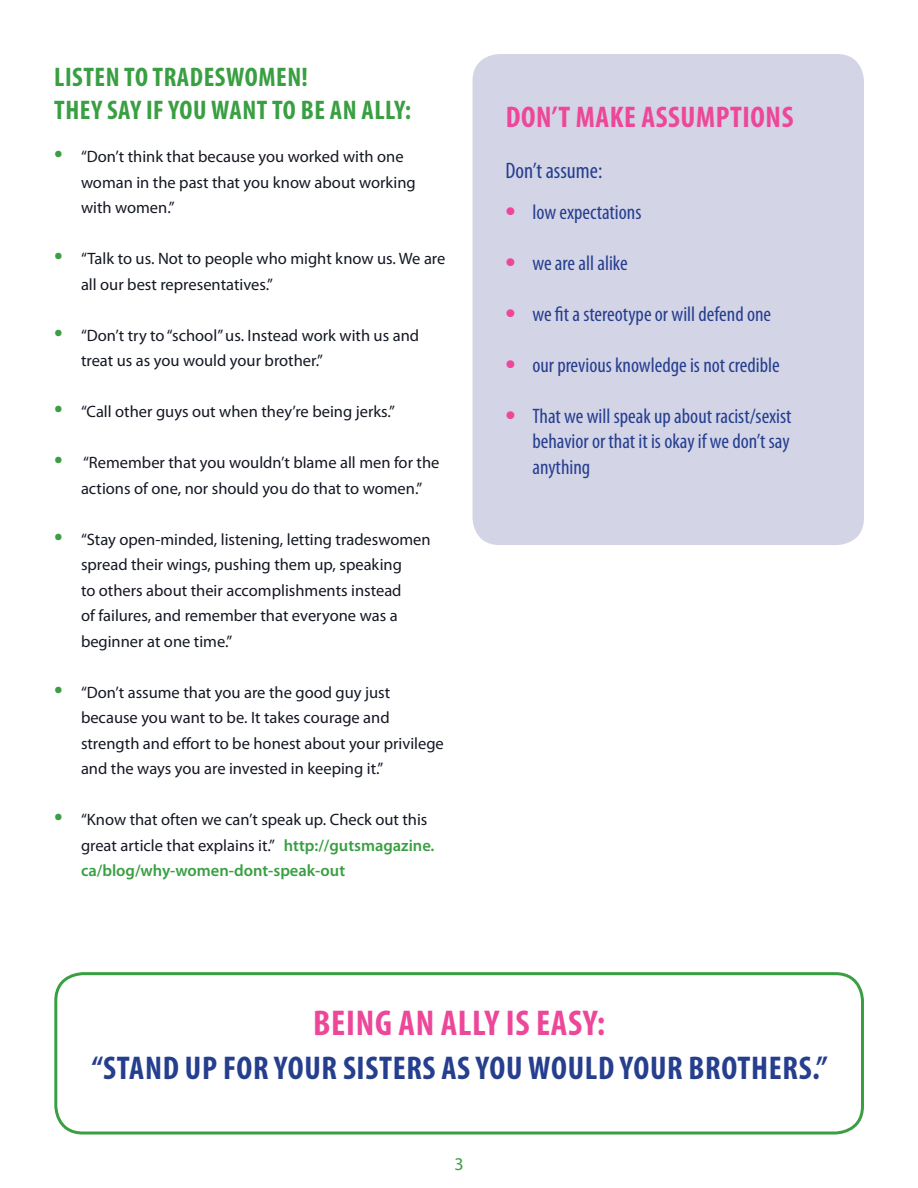
<style>
.page{position:relative;width:918px;height:1188px;background:#fff}
.page>*{position:absolute;margin:0;border:0;box-sizing:border-box;transform-origin:0 0}
.t1{font:700 condensed 36px "Myriad Pro";letter-spacing:.02em;color:#ed4799}
.t2{font:700 condensed 33px "Myriad Pro";letter-spacing:.02em;color:#253f8e}
.t3{font:700 condensed 30px "Myriad Pro";letter-spacing:.02em;color:#ed4799}
.t4{font:700 condensed 27px "Myriad Pro";letter-spacing:.02em;color:#399f42}
.t5{font:condensed 22.5px "Myriad Pro";color:#253f8e}
.t6{font:condensed 21px/25.5px "Myriad Pro";color:#253f8e;text-align:justify}
.t7{font:18px "Myriad Pro";color:#399f42}
.List_Paragraph{font:16.5px/25.5px "Myriad Pro";color:#141823}
.s1{font-weight:700;font-stretch:condensed;font-size:30px;color:#399f42}
.s2{font-weight:600;color:#399f42}
.s3{font-weight:700;font-stretch:normal;font-size:30px;color:#ed4799}
</style>
<div class="page">
<div style="left:54px;top:972px;width:810px;height:163px;border:3px solid #399f42;border-radius:27px"></div>
<div style="left:472px;top:54px;width:392px;height:491px;background:#d4d4e7;border-radius:27px"></div>
<p class="t4" style="left:54px;top:60px;width:255px">LISTEN TO TRADESWOMEN!</p>
<p class="t4" style="left:54px;top:93px;width:358px">THEY SAY IF YOU WANT TO BE AN ALLY:</p>
<p class="List_Paragraph" style="left:81px;top:143px;width:336px;text-indent:-27px"><span class="s1">•</span> “Don’t think that because you worked with one woman in the past that you know about working with women.”</p>
<p class="List_Paragraph" style="left:81px;top:245px;width:366px;text-indent:-27px"><span class="s1">•</span> “Talk to us. Not to people who might know us. We are all our best representatives.”</p>
<p class="List_Paragraph" style="left:81px;top:322px;width:340px;text-indent:-27px"><span class="s1">•</span> “Don’t try to “school” us. Instead work with us and treat us as you would your brother.”</p>
<p class="List_Paragraph" style="left:54px;top:398px;width:342px"><span class="s1">•</span> “Call other guys out when they’re being jerks.”</p>
<p class="List_Paragraph" style="left:81px;top:449px;width:360px;text-indent:-27px"><span class="s1">•</span> “Remember that you wouldn’t blame all men for the actions of one, nor should you do that to women.”</p>
<p class="List_Paragraph" style="left:81px;top:526px;width:351px;text-indent:-27px"><span class="s1">•</span> “Stay open-minded, listening, letting tradeswomen spread their wings, pushing them up, speaking<br>to others about their accomplishments instead<br>of failures, and remember that everyone was a beginner at one time.”</p>
<p class="List_Paragraph" style="left:81px;top:679px;width:364px;text-indent:-27px"><span class="s1">•</span> “Don’t assume that you are the good guy just because you want to be. It takes courage and strength and effort to be honest about your privilege and the ways you are invested in keeping it.”</p>
<p class="List_Paragraph" style="left:81px;top:806px;width:355px;text-indent:-27px"><span class="s1">•</span> “Know that often we can’t speak up. Check out this great article that explains it.” <span class="s2">http://gutsmagazine. ca/blog/why-women-dont-speak-out</span></p>
<p class="t3" style="left:506px;top:99px;width:289px">DON’T MAKE ASSUMPTIONS</p>
<p class="t5" style="left:505px;top:157px;width:98px">Don’t assume:</p>
<p class="t6" style="left:505px;top:199px;width:138px"><span class="s3">•</span> low expectations</p>
<p class="t6" style="left:505px;top:250px;width:124px"><span class="s3">•</span> we are all alike</p>
<p class="t6" style="left:505px;top:301px;width:267px"><span class="s3">•</span> we fit a stereotype or will defend one</p>
<p class="t6" style="left:505px;top:352px;width:276px"><span class="s3">•</span> our previous knowledge is not credible</p>
<p class="t6" style="left:532px;top:403px;width:261px;text-indent:-27px"><span class="s3">•</span> That we will speak up about racist/sexist behavior or that it is okay if we don’t say anything</p>
<p class="t1" style="left:313px;top:1001px;width:294px">BEING AN ALLY IS EASY:</p>
<p class="t2" style="left:92px;top:1047px;width:738px">“STAND UP FOR YOUR SISTERS AS YOU WOULD YOUR BROTHERS.”</p>
<p class="t7" style="left:454px;top:1153px;width:11px">3</p>
</div>
